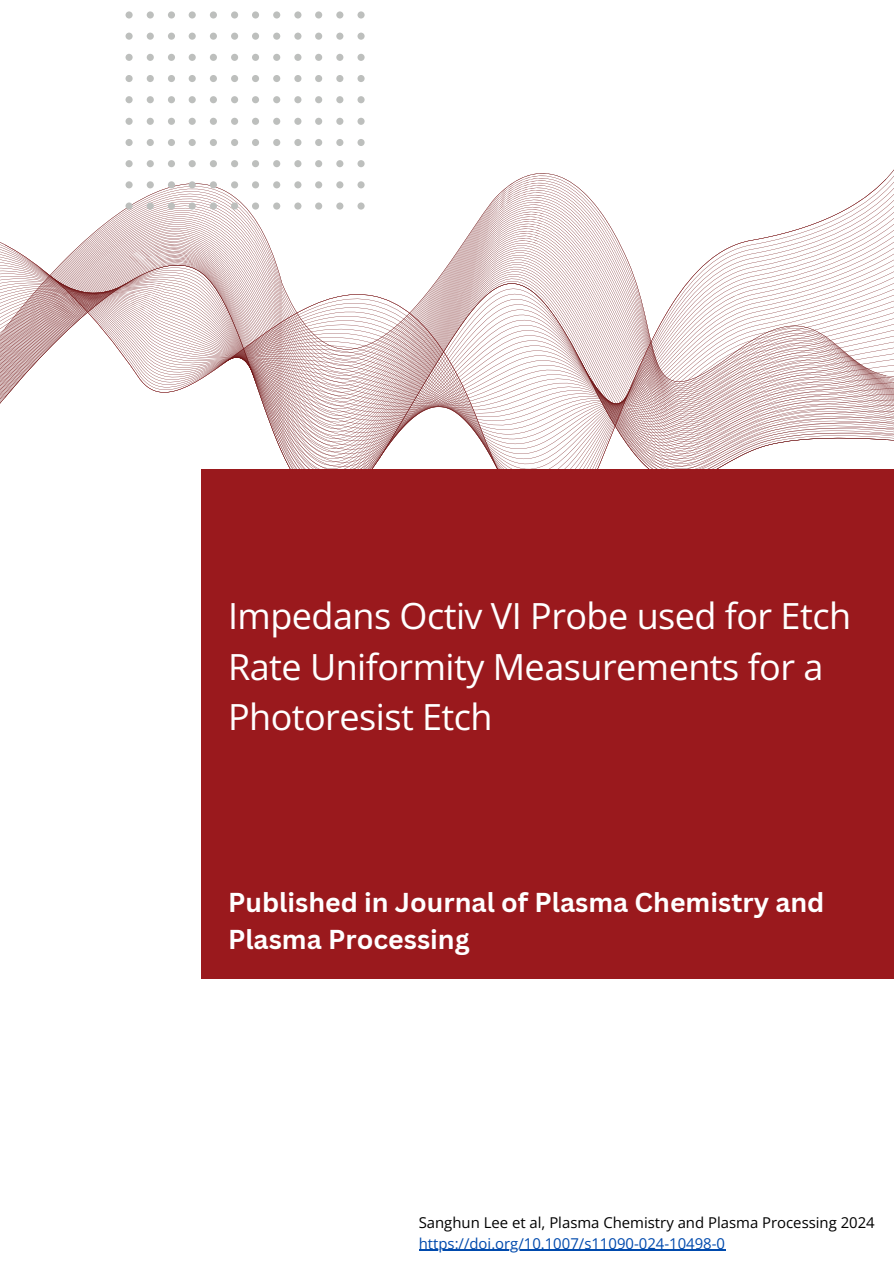
<style>
.page{position:relative;width:894px;height:1264px;background:#fff}
.page>*{position:absolute;margin:0;border:0;box-sizing:border-box;transform-origin:0 0}
.t1{font:36px/50.7px "Open Sans";letter-spacing:-.015em;color:#fff}
.t2{font:700 26.55px/37.2px "Canva Sans";color:#fff}
.t3{font:14.85px "Open Sans";color:#000}
.t4{font:14.85px "Open Sans";color:#004aad}
</style>
<div class="page">
<svg style="left:0;top:141px;width:893px;height:328px"></svg>
<svg style="left:707px;top:141px;width:81px;height:29px"></svg>
<svg style="left:125px;top:11px;width:239px;height:199px"></svg>
<div style="left:201px;top:469px;width:692px;height:509px;background:#9a191d"></div>
<hr style="left:418px;top:1249px;width:307px;height:1px;background:#004aad">
<p class="t1" style="left:228px;top:589px;width:624px">Impedans Octiv VI Probe used for Etch<br>Rate Uniformity Measurements for a<br>Photoresist Etch</p>
<h1 class="t2" style="left:228px;top:882px;width:597px">Published in Journal of Plasma Chemistry and<br>Plasma Processing</h1>
<p class="t3" style="left:418px;top:1212px;width:457px">Sanghun Lee et al, Plasma Chemistry and Plasma Processing 2024</p>
<p class="t4" style="left:418px;top:1232px;width:308px">https://doi.org/10.1007/s11090-024-10498-0</p>
</div>
